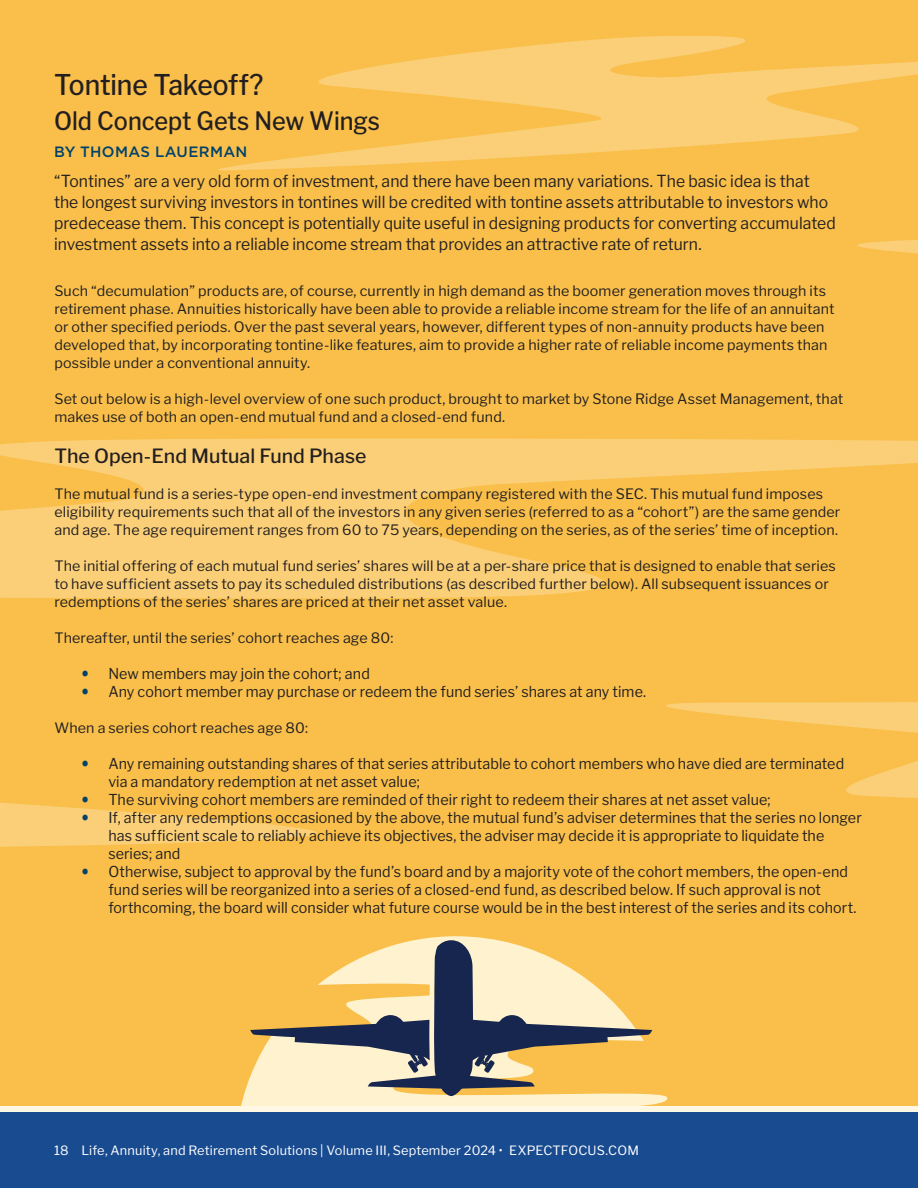
<style>
.page{position:relative;width:918px;height:1188px;background:#fff}
.page>*{position:absolute;margin:0;border:0;box-sizing:border-box;transform-origin:0 0}
.t1{font:500 28.35px "Libre Franklin";letter-spacing:-.005em;color:#231f20;scale:.93 1}
.t2{font:500 25.2px "Libre Franklin";color:#231f20;scale:.93 1}
.Body_Copy{font:500 19.5px "Libre Franklin";color:#231f20}
.Body_Copy-2{font:16.5px/21px "Libre Franklin";letter-spacing:.005em;color:#231f20;scale:.95 1}
.t3{font:15px/18px "Libre Franklin";letter-spacing:.01em;color:#231f20;scale:.95 1}
.t4{font:500 15px "Gotham";letter-spacing:.025em;color:#00426b}
.Body_Copy-3{font:14.25px/18px "Libre Franklin";letter-spacing:.01em;color:#231f20}
.t5{font:12.75px "Libre Franklin";letter-spacing:.015em;color:#fff}
</style>
<div class="page">
<div style="left:0;top:0;width:918px;height:1108px;background:#f9bf4a"></div>
<svg style="left:241px;top:936px;width:427px;height:170px"></svg>
<svg style="left:250px;top:940px;width:402px;height:156px"></svg>
<div style="left:0;top:1108px;width:918px;height:80px;background:#194b90"></div>
<div style="left:0;top:1106px;width:918px;height:6px;background:#fdf7e3"></div>
<svg style="left:666px;top:702px;width:252px;height:96px"></svg>
<svg style="left:218px;top:36px;width:700px;height:134px"></svg>
<svg style="left:857px;top:240px;width:61px;height:14px"></svg>
<svg style="left:0;top:802px;width:317px;height:45px;fill:#facf77"></svg>
<svg style="left:0;top:438px;width:918px;height:161px;fill:#facf77"></svg>
<svg style="left:82px;top:815px;width:6px;height:6px"></svg>
<p class="t1" style="left:54px;top:68px;width:227px">Tontine Takeoff?</p>
<p class="t2" style="left:54px;top:105px;width:352px">Old Concept Gets New Wings</p>
<p class="t4" style="left:54px;top:141px;width:195px">BY THOMAS LAUERMAN</p>
<p class="Body_Copy-2" style="left:54px;top:170px;width:824px">“Tontines” are a very old form of investment, and there have been many variations. The basic idea is that the longest surviving investors in tontines will be credited with tontine assets attributable to investors who predecease them. This concept is potentially quite useful in designing products for converting accumulated investment assets into a reliable income stream that provides an attractive rate of return.</p>
<p class="Body_Copy-3" style="left:54px;top:282px;width:782px">Such “decumulation” products are, of course, currently in high demand as the boomer generation moves through its retirement phase. Annuities historically have been able to provide a reliable income stream for the life of an annuitant or other specified periods. Over the past several years, however, different types of non-annuity products have been developed that, by incorporating tontine-like features, aim to provide a higher rate of reliable income payments than possible under a conventional annuity.</p>
<p class="Body_Copy-3" style="left:54px;top:390px;width:791px">Set out below is a high-level overview of one such product, brought to market by Stone Ridge Asset Management, that makes use of both an open-end mutual fund and a closed-end fund.</p>
<p class="Body_Copy" style="left:54px;top:445px;width:314px">The Open-End Mutual Fund Phase</p>
<p class="Body_Copy-3" style="left:54px;top:485px;width:788px">The mutual fund is a series-type open-end investment company registered with the SEC. This mutual fund imposes eligibility requirements such that all of the investors in any given series (referred to as a “cohort”) are the same gender and age. The age requirement ranges from 60 to 75 years, depending on the series, as of the series’ time of inception.</p>
<p class="Body_Copy-3" style="left:54px;top:557px;width:783px">The initial offering of each mutual fund series’ shares will be at a per-share price that is designed to enable that series to have sufficient assets to pay its scheduled distributions (as described further below). All subsequent issuances or redemptions of the series’ shares are priced at their net asset value.</p>
<p class="Body_Copy-3" style="left:54px;top:629px;width:341px">Thereafter, until the series’ cohort reaches age 80:</p>
<p class="t3" style="left:108px;top:665px;width:277px">New members may join the cohort; and</p>
<p class="t3" style="left:108px;top:683px;width:568px">Any cohort member may purchase or redeem the fund series’ shares at any time.</p>
<p class="Body_Copy-3" style="left:54px;top:719px;width:255px">When a series cohort reaches age 80:</p>
<p class="t3" style="left:108px;top:755px;width:776px">Any remaining outstanding shares of that series attributable to cohort members who have died are terminated via a mandatory redemption at net asset value;</p>
<p class="t3" style="left:108px;top:791px;width:699px">The surviving cohort members are reminded of their right to redeem their shares at net asset value;</p>
<p class="t3" style="left:108px;top:809px;width:795px">If, after any redemptions occasioned by the above, the mutual fund’s adviser determines that the series no longer has sufficient scale to reliably achieve its objectives, the adviser may decide it is appropriate to liquidate the series; and</p>
<p class="t3" style="left:108px;top:863px;width:789px">Otherwise, subject to approval by the fund’s board and by a majority vote of the cohort members, the open-end fund series will be reorganized into a series of a closed-end fund, as described below. If such approval is not forthcoming, the board will consider what future course would be in the best interest of the series and its cohort.</p>
<p class="t5" style="left:54px;top:1143px;width:586px">18 Life, Annuity, and Retirement Solutions | Volume III, September 2024 • EXPECTFOCUS.COM</p>
</div>
